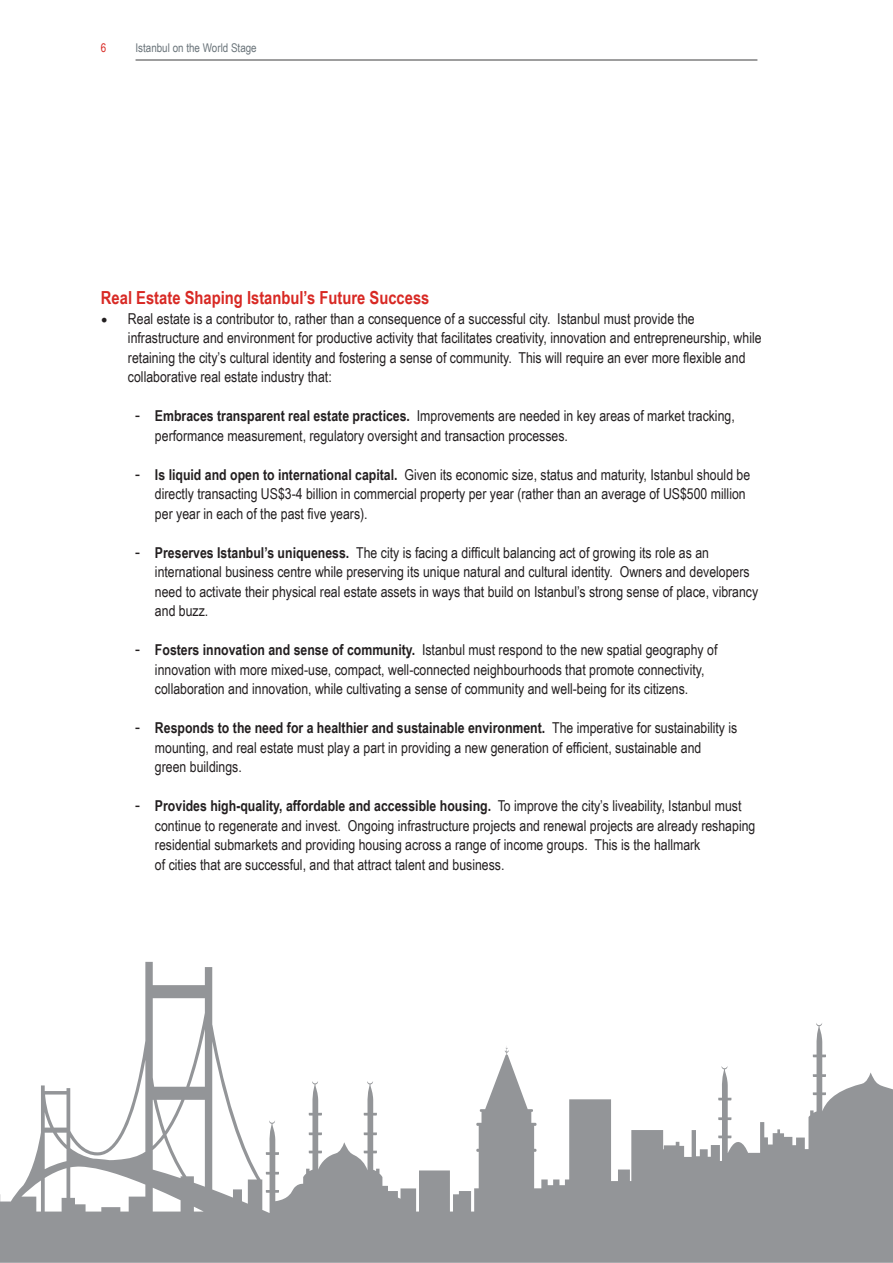
<style>
.page{position:relative;width:893px;height:1263px;background:#fff}
.page>*{position:absolute;margin:0;border:0;box-sizing:border-box;transform-origin:0 0}
.t1{font:700 18px "Arial Narrow";color:#d82924}
.t2{font:15px/19.5px "Arial Narrow";color:#231f20}
.t3{font:12px "Arial Narrow";color:#697379}
.t4{font:12px "Arial Narrow";color:#d82924}
.s1{font-family:"Minion Pro";font-size:18px}
.s2{font-size:18px}
.s3{font-weight:700}
</style>
<div class="page">
<hr style="left:136px;top:60px;width:621px;height:1px;background:#3e3e3f">
<svg style="left:0;top:962px;width:893px;height:301px"></svg>
<p class="t4" style="left:101px;top:39px;width:7px">6</p>
<p class="t3" style="left:135px;top:39px;width:123px">Istanbul on the World Stage</p>
<p class="t1" style="left:101px;top:284px;width:330px">Real Estate Shaping Istanbul’s Future Success</p>
<p class="t2" style="left:128px;top:308px;width:635px;text-indent:-27px"><span class="s1">•</span> Real estate is a contributor to, rather than a consequence of a successful city. Istanbul must provide the infrastructure and environment for productive activity that facilitates creativity, innovation and entrepreneurship, while retaining the city’s cultural identity and fostering a sense of community. This will require an ever more flexible and collaborative real estate industry that:</p>
<p class="t2" style="left:155px;top:406px;width:581px;text-indent:-20px"><span class="s2">-</span> <span class="s3">Embraces transparent real estate practices.</span> Improvements are needed in key areas of market tracking, performance measurement, regulatory oversight and transaction processes.</p>
<p class="t2" style="left:155px;top:464px;width:597px;text-indent:-20px"><span class="s2">-</span> <span class="s3">Is liquid and open to international capital.</span> Given its economic size, status and maturity, Istanbul should be directly transacting US$3-4 billion in commercial property per year (rather than an average of US$500 million per year in each of the past five years).</p>
<p class="t2" style="left:155px;top:542px;width:605px;text-indent:-20px"><span class="s2">-</span> <span class="s3">Preserves Istanbul’s uniqueness.</span> The city is facing a difficult balancing act of growing its role as an international business centre while preserving its unique natural and cultural identity. Owners and developers need to activate their physical real estate assets in ways that build on Istanbul’s strong sense of place, vibrancy and buzz.</p>
<p class="t2" style="left:155px;top:640px;width:564px;text-indent:-20px"><span class="s2">-</span> <span class="s3">Fosters innovation and sense of community.</span> Istanbul must respond to the new spatial geography of innovation with more mixed-use, compact, well-connected neighbourhoods that promote connectivity, collaboration and innovation, while cultivating a sense of community and well-being for its citizens.</p>
<p class="t2" style="left:155px;top:718px;width:584px;text-indent:-20px"><span class="s2">-</span> <span class="s3">Responds to the need for a healthier and sustainable environment.</span> The imperative for sustainability is mounting, and real estate must play a part in providing a new generation of efficient, sustainable and<br>green buildings.</p>
<p class="t2" style="left:155px;top:796px;width:602px;text-indent:-20px"><span class="s2">-</span> <span class="s3">Provides high-quality, affordable and accessible housing.</span> To improve the city’s liveability, Istanbul must continue to regenerate and invest. Ongoing infrastructure projects and renewal projects are already reshaping residential submarkets and providing housing across a range of income groups. This is the hallmark<br>of cities that are successful, and that attract talent and business.</p>
</div>
